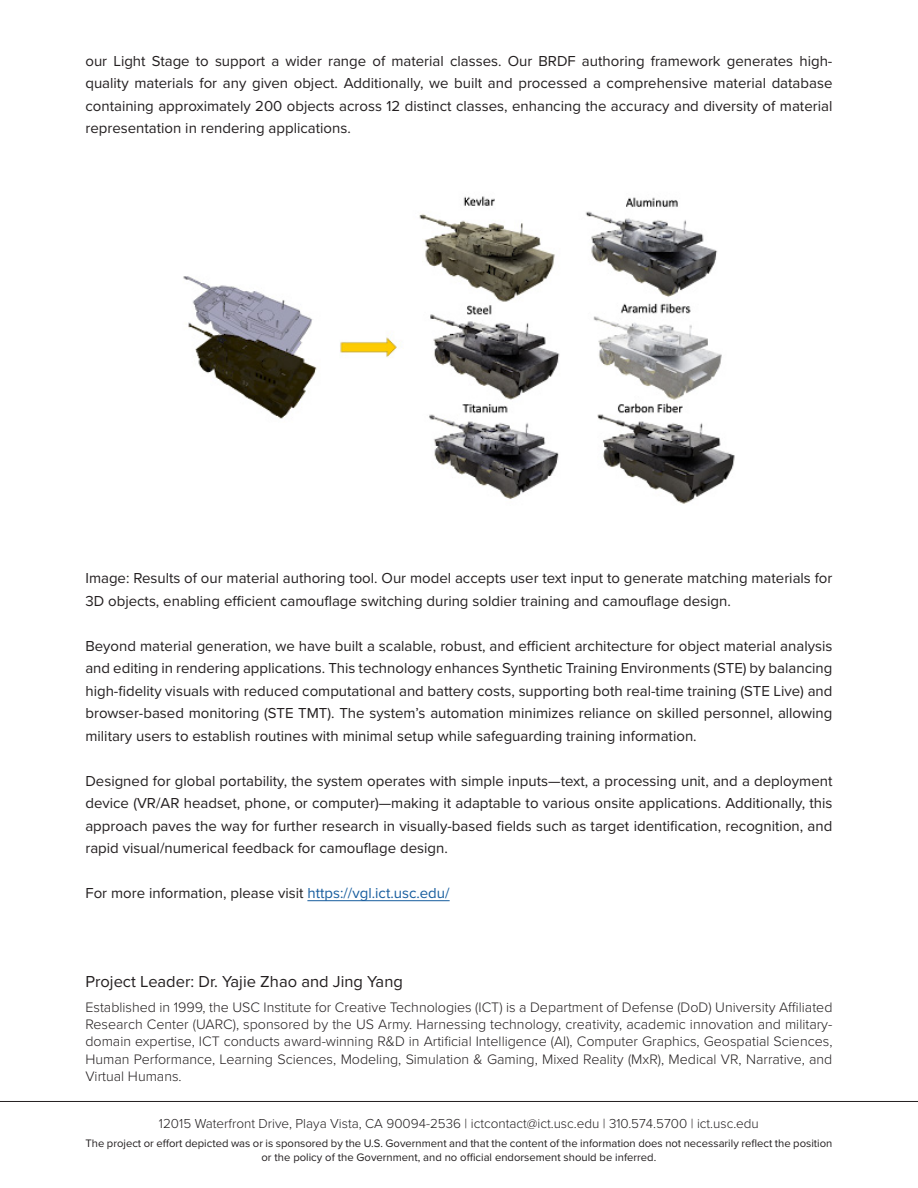
<style>
.page{position:relative;width:918px;height:1188px;background:#fff}
.page>*{position:absolute;margin:0;border:0;box-sizing:border-box;transform-origin:0 0}
.t1{font:16.5px "Proxima Nova";color:#231f20}
.t2{font:15px/22.5px "Proxima Nova";color:#231f20;text-align:justify}
.t3{font:300 14.25px/17.1px "Proxima Nova";color:#231f20;text-align:justify}
.t4{font:300 13.5px "Proxima Nova";color:#231f20}
.t5{font:11.25px/13.5px "Proxima Nova";color:#231f20;text-align:center}
.s1{color:#175d9e}
</style>
<div class="page">
<hr style="left:0;top:1101px;width:918px;height:1px;background:#231f20">
<hr style="left:307px;top:900px;width:143px;height:1px;background:#175d9e">
<img style="left:183px;top:196px;width:552px;height:308px">
<p class="t2" style="left:85px;top:49px;width:749px">our Light Stage to support a wider range of material classes. Our BRDF authoring framework generates high&shy;quality materials for any given object. Additionally, we built and processed a comprehensive material database containing approximately 200 objects across 12 distinct classes, enhancing the accuracy and diversity of material representation in rendering applications.</p>
<p class="t2" style="left:85px;top:566px;width:749px">Image: Results of our material authoring tool. Our model accepts user text input to generate matching materials for<br>3D objects, enabling efficient camouflage switching during soldier training and camouflage design.</p>
<p class="t2" style="left:85px;top:634px;width:749px">Beyond material generation, we have built a scalable, robust, and efficient architecture for object material analysis and editing in rendering applications. This technology enhances Synthetic Training Environments (STE) by balancing high-fidelity visuals with reduced computational and battery costs, supporting both real-time training (STE Live) and browser-based monitoring (STE TMT). The system’s automation minimizes reliance on skilled personnel, allowing military users to establish routines with minimal setup while safeguarding training information.</p>
<p class="t2" style="left:85px;top:769px;width:749px">Designed for global portability, the system operates with simple inputs—text, a processing unit, and a deployment device (VR/AR headset, phone, or computer)—making it adaptable to various onsite applications. Additionally, this approach paves the way for further research in visually-based fields such as target identification, recognition, and rapid visual/numerical feedback for camouflage design.</p>
<p class="t2" style="left:85px;top:881px;width:366px">For more information, please visit <span class="s1">https://vgl.ict.usc.edu/</span></p>
<p class="t1" style="left:85px;top:969px;width:319px">Project Leader: Dr. Yajie Zhao and Jing Yang</p>
<p class="t3" style="left:85px;top:998px;width:749px">Established in 1999, the USC Institute for Creative Technologies (ICT) is a Department of Defense (DoD) University Affiliated Research Center (UARC), sponsored by the US Army. Harnessing technology, creativity, academic innovation and military&shy;domain expertise, ICT conducts award-winning R&amp;D in Artificial Intelligence (AI), Computer Graphics, Geospatial Sciences, Human Performance, Learning Sciences, Modeling, Simulation &amp; Gaming, Mixed Reality (MxR), Medical VR, Narrative, and Virtual Humans.</p>
<p class="t4" style="left:159px;top:1114px;width:601px">12015 Waterfront Drive, Playa Vista, CA 90094-2536 | ictcontact@ict.usc.edu | 310.574.5700 | ict.usc.edu</p>
<p class="t5" style="left:85px;top:1136px;width:748px">The project or effort depicted was or is sponsored by the U.S. Government and that the content of the information does not necessarily reflect the position or the policy of the Government, and no official endorsement should be inferred.</p>
</div>
